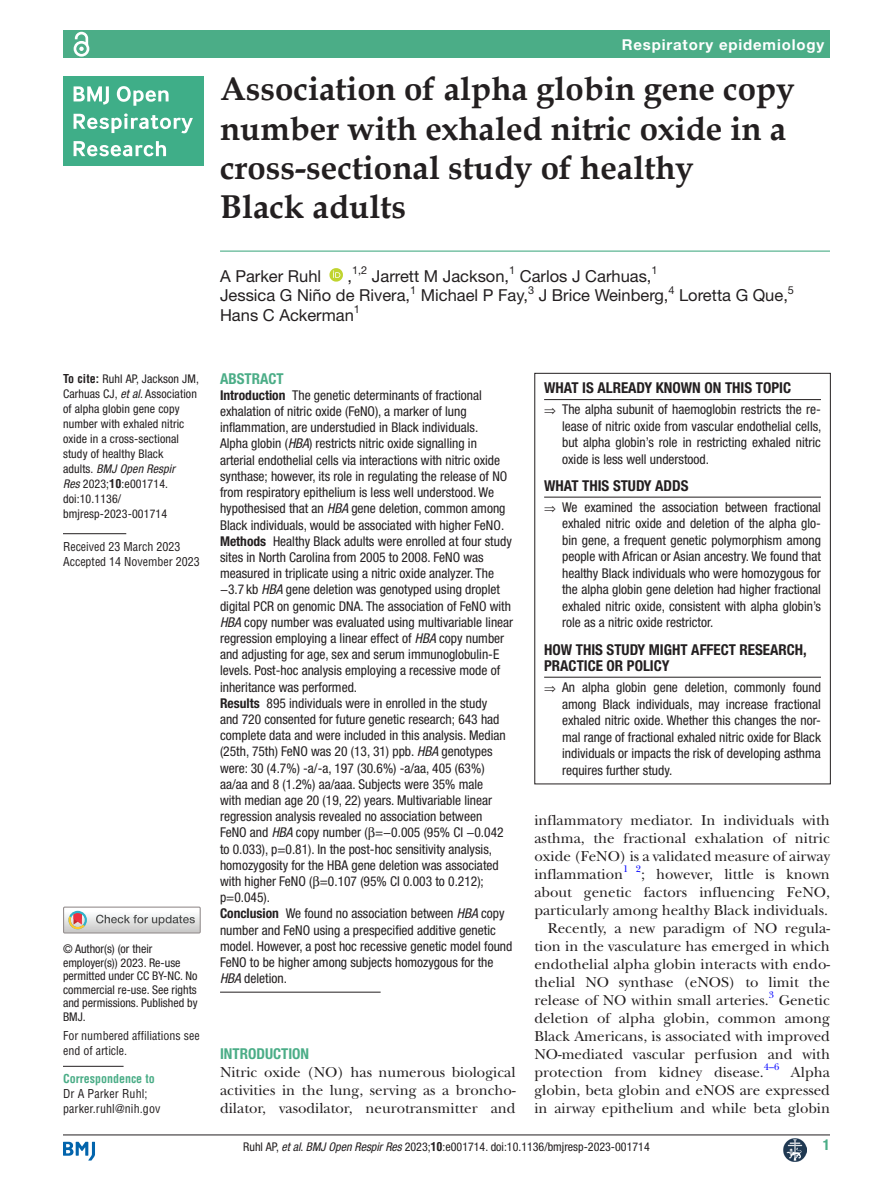
<style>
.page{position:relative;width:893px;height:1191px;background:#fff}
.page>*{position:absolute;margin:0;border:0;box-sizing:border-box;transform-origin:0 0}
.t1{font:700 33px/39px "Book Antiqua";color:#231f20}
.t2{font:16.5px/19.5px "Helvetica Neue LT Std";color:#231f20}
.t3{font:15px/18px "New Baskerville";color:#231f20;text-align:justify}
.t4{font:700 condensed 15px/16.5px "Helvetica Neue LT Std";color:#231f20}
.t5{font:700 15px "Helvetica Neue LT Std";letter-spacing:.055em;color:#fff}
.t6{font:700 condensed 15px "Helvetica Neue LT Std";color:#4bad87}
.t7{font:condensed 13.5px/16.2px "Helvetica Neue LT Std";color:#231f20;text-align:justify}
.t8{font:condensed 12px/15px "Helvetica Neue LT Std";letter-spacing:.01em;color:#231f20}
.t9{font:condensed 12px/15px "Helvetica LT Std";color:#231f20}
.t10{font:700 condensed 12px "Helvetica";color:#4bad87}
.t11{font:10.95px "Helvetica Neue LT Std";color:#231f20}
.t12{font:9.9px "New Baskerville";color:#00f}
.s1{font-family:"Helvetica";font-weight:700}
.s2{font-style:italic}
.s3{font-weight:700}
</style>
<div class="page">
<svg style="left:63px;top:1141px;width:32px;height:19px"></svg>
<hr style="left:63px;top:1134px;width:767px;height:1px;background:#231f20">
<img style="left:783px;top:1138px;width:23px;height:23px">
<div style="left:63px;top:906px;width:138px;height:27px;border:1px solid #969090"></div>
<svg style="left:64px;top:907px;width:136px;height:26px"></svg>
<hr style="left:63px;top:533px;width:63px;height:1px;background:#231f20">
<hr style="left:63px;top:1066px;width:61px;height:1px;background:#231f20">
<div style="left:63px;top:76px;width:140px;height:90px;background:#3fae88"></div>
<svg style="left:74px;top:86px;width:35px;height:19px"></svg>
<svg style="left:117px;top:86px;width:52px;height:20px"></svg>
<svg style="left:74px;top:113px;width:119px;height:20px"></svg>
<svg style="left:74px;top:141px;width:92px;height:15px"></svg>
<hr style="left:220px;top:250px;width:610px;height:2px;background:#4bad87">
<svg style="left:329px;top:268px;width:14px;height:14px"></svg>
<div style="left:63px;top:31px;width:767px;height:27px;background:#4bad87"></div>
<svg style="left:72px;top:30px;width:20px;height:27px"></svg>
<hr style="left:220px;top:991px;width:161px;height:1px;background:#231f20">
<hr style="left:544px;top:399px;width:277px;height:1px;background:#231f20">
<hr style="left:544px;top:497px;width:277px;height:1px;background:#231f20">
<hr style="left:544px;top:677px;width:277px;height:1px;background:#231f20">
<div style="left:534px;top:373px;width:297px;height:411px;border:1px solid #231f20"></div>
<p class="t5" style="left:622px;top:35px;width:204px">Respiratory epidemiology</p>
<h1 class="t1" style="left:220px;top:70px;width:576px">Association of alpha globin gene copy number with exhaled nitric oxide in a cross-sectional study of healthy<br>Black adults</h1>
<p class="t2" style="left:220px;top:266px;width:575px;text-indent:127px">,<sup>1,2</sup> Jarrett M Jackson,<sup>1</sup> Carlos J Carhuas,<sup>1<br></sup>Jessica G Niño de Rivera,<sup>1</sup> Michael P Fay,<sup>3</sup> J Brice Weinberg,<sup>4</sup> Loretta G Que,<sup>5<br></sup>Hans C Ackerman</p>
<p class="t2" style="left:220px;top:266px;width:103px">A Parker Ruhl</p>
<p class="t11" style="left:354px;top:303px;width:8px">1</p>
<p class="t8" style="left:63px;top:371px;width:137px"><span class="s1">To cite:</span> Ruhl AP, Jackson JM,<br>Carhuas CJ, <span class="s2">et al</span>. Association of alpha globin gene copy number with exhaled nitric oxide in a cross-sectional study of healthy Black<br>adults. <span class="s2">BMJ Open Respir<br>Res</span> 2023;<span class="s1">10</span>:e001714. doi:10.1136/ bmjresp-2023-001714</p>
<p class="t9" style="left:63px;top:538px;width:138px">Received 23 March 2023<br>Accepted 14 November 2023</p>
<p class="t8" style="left:63px;top:942px;width:136px;line-height:13.5px">© Author(s) (or their employer(s)) 2023. Re-use permitted under CC BY-NC. No commercial re-use. See rights and permissions. Published by<br>BMJ.</p>
<p class="t9" style="left:63px;top:1027px;width:138px">For numbered affiliations see end of article.</p>
<p class="t10" style="left:63px;top:1071px;width:93px">Correspondence to</p>
<p class="t9" style="left:63px;top:1086px;width:99px">Dr A Parker Ruhl; parker.ruhl@nih.gov</p>
<p class="t6" style="left:220px;top:369px;width:65px">ABSTRACT</p>
<p class="t7" style="left:220px;top:387px;width:295px;text-align:left"><span class="s3">Introduction</span> The genetic determinants of fractional exhalation of nitric oxide (FeNO), a marker of lung inflammation, are understudied in Black individuals.<br>Alpha globin (<span class="s2">HBA</span>) restricts nitric oxide signalling in arterial endothelial cells via interactions with nitric oxide synthase; however, its role in regulating the release of NO from respiratory epithelium is less well understood. We hypothesised that an <span class="s2">HBA</span> gene deletion, common among Black individuals, would be associated with higher FeNO.<br><span class="s3">Methods</span> Healthy Black adults were enrolled at four study sites in North Carolina from 2005 to 2008. FeNO was measured in triplicate using a nitric oxide analyzer. The −3.7 kb <span class="s2">HBA</span> gene deletion was genotyped using droplet digital PCR on genomic DNA. The association of FeNO with <span class="s2">HBA</span> copy number was evaluated using multivariable linear regression employing a linear effect of <span class="s2">HBA</span> copy number and adjusting for age, sex and serum immunoglobulin-E levels. Post-hoc analysis employing a recessive mode of inheritance was performed.<br><span class="s3">Results</span> 895 individuals were in enrolled in the study<br>and 720 consented for future genetic research; 643 had complete data and were included in this analysis. Median (25th, 75th) FeNO was 20 (13, 31) ppb. <span class="s2">HBA</span> genotypes were: 30 (4.7%) -a/-a, 197 (30.6%) -a/aa, 405 (63%) aa/aa and 8 (1.2%) aa/aaa. Subjects were 35% male<br>with median age 20 (19, 22) years. Multivariable linear regression analysis revealed no association between<br>FeNO and <span class="s2">HBA</span> copy number ( =−0.005 (95% CI −0.042 to 0.033), p=0.81). In the post-hoc sensitivity analysis, homozygosity for the HBA gene deletion was associated with higher FeNO ( =0.107 (95% CI 0.003 to 0.212); p=0.045).<br><span class="s3">Conclusion</span> We found no association between <span class="s2">HBA</span> copy number and FeNO using a prespecified additive genetic model. However, a post hoc recessive genetic model found FeNO to be higher among subjects homozygous for the <span class="s2">HBA</span> deletion.</p>
<p class="t6" style="left:220px;top:1044px;width:91px">INTRODUCTION</p>
<p class="t3" style="left:220px;top:1063px;width:297px">Nitric oxide (NO) has numerous biological activities in the lung, serving as a broncho&shy;dilator, vasodilator, neurotransmitter and</p>
<p class="t4" style="left:544px;top:379px;width:248px">WHAT IS ALREADY KNOWN ON THIS TOPIC</p>
<p class="t7" style="left:562px;top:401px;width:261px;text-indent:-18px">⇒ The alpha subunit of haemoglobin restricts the re&shy;lease of nitric oxide from vascular endothelial cells, but alpha globin’s role in restricting exhaled nitric oxide is less well understood.</p>
<p class="t4" style="left:544px;top:477px;width:146px">WHAT THIS STUDY ADDS</p>
<p class="t7" style="left:562px;top:499px;width:260px;text-indent:-18px">⇒ We examined the association between fractional exhaled nitric oxide and deletion of the alpha glo&shy;bin gene, a frequent genetic polymorphism among people with African or Asian ancestry. We found that healthy Black individuals who were homozygous for the alpha globin gene deletion had higher fractional exhaled nitric oxide, consistent with alpha globin’s role as a nitric oxide restrictor.</p>
<p class="t4" style="left:544px;top:640px;width:264px">HOW THIS STUDY MIGHT AFFECT RESEARCH,<br>PRACTICE OR POLICY</p>
<p class="t7" style="left:562px;top:679px;width:260px;text-indent:-18px">⇒ An alpha globin gene deletion, commonly found among Black individuals, may increase fractional exhaled nitric oxide. Whether this changes the nor&shy;mal range of fractional exhaled nitric oxide for Black individuals or impacts the risk of developing asthma requires further study.</p>
<p class="t3" style="left:534px;top:811px;width:297px">inflammatory mediator. In individuals with</p>
<p class="t3" style="left:534px;top:829px;width:297px">asthma, the fractional exhalation of nitric</p>
<p class="t3" style="left:534px;top:847px;width:297px">oxide (FeNO) is a validated measure of airway</p>
<p class="t3" style="left:534px;top:865px;width:297px">inflammation<sup>1</sup> <sup>2</sup>; however, little is known</p>
<p class="t3" style="left:534px;top:883px;width:297px">about genetic factors influencing FeNO,</p>
<p class="t3" style="left:534px;top:901px;width:295px">particularly among healthy Black individuals.</p>
<p class="t3" style="left:548px;top:919px;width:284px">Recently, a new paradigm of NO regula-</p>
<p class="t3" style="left:534px;top:937px;width:297px">tion in the vasculature has emerged in which</p>
<p class="t3" style="left:534px;top:955px;width:297px">endothelial alpha globin interacts with endo-</p>
<p class="t3" style="left:534px;top:973px;width:297px">thelial NO synthase (eNOS) to limit the</p>
<p class="t3" style="left:534px;top:991px;width:236px">release of NO within small arteries.</p>
<p class="t12" style="left:769px;top:989px;width:7px">3</p>
<p class="t3" style="left:534px;top:991px;width:297px;text-indent:245px">Genetic deletion of alpha globin, common among Black Americans, is associated with improved NO-mediated vascular perfusion and with protection from kidney disease.</p>
<p class="t12" style="left:764px;top:1061px;width:17px">4–6</p>
<p class="t3" style="left:534px;top:1063px;width:297px;text-indent:257px">Alpha globin, beta globin and eNOS are expressed in airway epithelium and while beta globin</p>
<p class="t8" style="left:243px;top:1138px;width:408px">Ruhl AP, <span class="s2">et al</span>. <span class="s2">BMJ Open Respir Res</span> 2023;<span class="s1">10</span>:e001714. doi:10.1136/bmjresp-2023-001714</p>
<p class="t6" style="left:823px;top:1135px;width:9px">1</p>
</div>
